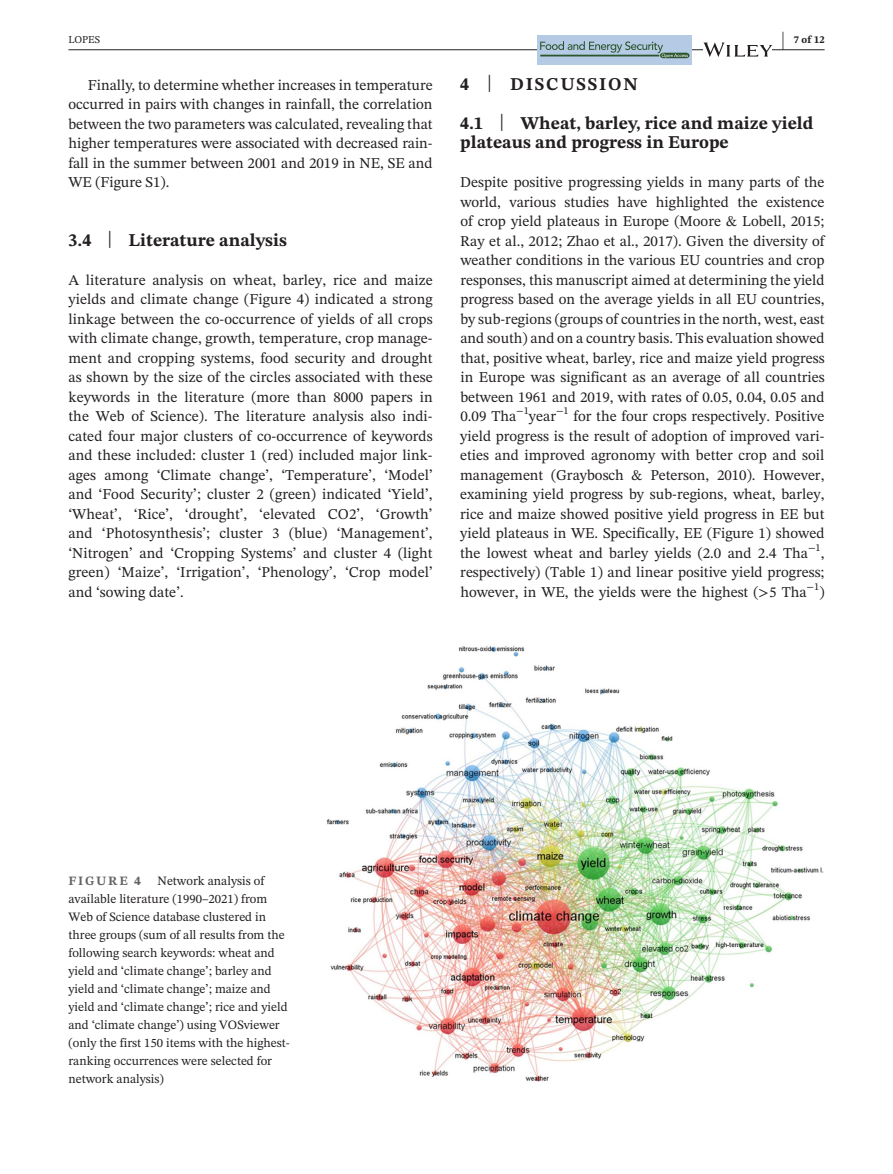
<style>
.page{position:relative;width:893px;height:1174px;background:#fff}
.page>*{position:absolute;margin:0;border:0;box-sizing:border-box;transform-origin:0 0}
.t1{font:700 21px "STIX Two Text";color:#231f20;scale:.42 1}
.t2{font:700 18px/39px "STIX Two Text";color:#231f20}
.t3{font:15px/19.5px "STIX Two Text";color:#231f20;text-align:justify}
.t4{font:12.75px/18px "STIX Two Text";color:#231f20}
.t5{font:700 12.75px "STIX Two Text";letter-spacing:.14em;color:#636366}
.t6{font:10.5px "STIX Two Text";color:#231f20}
.t7{font:700 10.5px "STIX Two Text";color:#231f20}
.s1{font-weight:400;font-size:23.7px}
</style>
<div class="page">
<hr style="left:68px;top:49px;width:756px;height:1px;background:#231f20">
<div style="left:537px;top:35px;width:154px;height:30px;background:#b5cbe5"></div>
<svg style="left:540px;top:41px;width:149px;height:17px"></svg>
<svg style="left:703px;top:43px;width:69px;height:14px"></svg>
<img style="left:326px;top:646px;width:498px;height:436px">
<h1 class="t1" style="left:782px;top:24px;width:8px">|</h1>
<p class="t6" style="left:68px;top:32px;width:33px">LOPES</p>
<p class="t7" style="left:794px;top:32px;width:32px">7 of 12</p>
<p class="t3" style="left:68px;top:75px;width:366px;text-indent:20px">Finally, to determine whether increases in temperature occurred in pairs with changes in rainfall, the correlation between the two parameters was calculated, revealing that higher temperatures were associated with decreased rain&shy;fall in the summer between 2001 and 2019 in NE, SE and WE (Figure S1).</p>
<p class="t2" style="left:460px;top:65px;width:355px">4 <span class="s1">|</span> DISCUSSION<br>4.1 <span class="s1">|</span> Wheat, barley, rice and maize yield</p>
<p class="t2" style="left:460px;top:123px;width:270px">plateaus and progress in Europe</p>
<p class="t3" style="left:460px;top:172px;width:366px">Despite positive progressing yields in many parts of the world, various studies have highlighted the existence of crop yield plateaus in Europe (Moore &amp; Lobell, 2015; Ray et al., 2012; Zhao et al., 2017). Given the diversity of weather conditions in the various EU countries and crop responses, this manuscript aimed at determining the yield progress based on the average yields in all EU countries, by sub-regions (groups of countries in the north, west, east and south) and on a country basis. This evaluation showed that, positive wheat, barley, rice and maize yield progress in Europe was significant as an average of all countries between 1961 and 2019, with rates of 0.05, 0.04, 0.05 and 0.09 Tha</p>
<p class="t2" style="left:68px;top:221px;width:220px">3.4 <span class="s1">|</span> Literature analysis</p>
<p class="t3" style="left:68px;top:270px;width:366px">A literature analysis on wheat, barley, rice and maize yields and climate change (Figure 4) indicated a strong linkage between the co-occurrence of yields of all crops with climate change, growth, temperature, crop manage&shy;ment and cropping systems, food security and drought as shown by the size of the circles associated with these keywords in the literature (more than 8000 papers in the Web of Science). The literature analysis also indi&shy;cated four major clusters of co-occurrence of keywords and these included: cluster 1 (red) included major link&shy;ages among ‘Climate change’, ‘Temperature’, ‘Model’ and ‘Food Security’; cluster 2 (green) indicated ‘Yield’, ‘Wheat’, ‘Rice’, ‘drought’, ‘elevated CO2’, ‘Growth’ and ‘Photosynthesis’; cluster 3 (blue) ‘Management’, ‘Nitrogen’ and ‘Cropping Systems’ and cluster 4 (light green) ‘Maize’, ‘Irrigation’, ‘Phenology’, ‘Crop model’ and ‘sowing date’.</p>
<p class="t6" style="left:556px;top:403px;width:14px">−1</p>
<p class="t3" style="left:460px;top:406px;width:366px;text-indent:113px">for the four crops respectively. Positive yield progress is the result of adoption of improved vari&shy;eties and improved agronomy with better crop and soil management (Graybosch &amp; Peterson, 2010). However, examining yield progress by sub-regions, wheat, barley, rice and maize showed positive yield progress in EE but yield plateaus in WE. Specifically, EE (Figure 1) showed the lowest wheat and barley yields (2.0 and 2.4 Tha</p>
<p class="t6" style="left:516px;top:403px;width:14px">−1</p>
<p class="t3" style="left:529px;top:406px;width:29px">year</p>
<p class="t6" style="left:808px;top:540px;width:14px">−1</p>
<p class="t3" style="left:460px;top:543px;width:366px;text-indent:360px">, respectively) (Table 1) and linear positive yield progress; however, in WE, the yields were the highest (&gt;5 Tha</p>
<p class="t6" style="left:807px;top:579px;width:14px">−1</p>
<p class="t3" style="left:819px;top:582px;width:7px">)</p>
<p class="t4" style="left:68px;top:871px;width:223px;text-indent:89px">Network analysis of available literature (1990–2021) from Web of Science database clustered in three groups (sum of all results from the following search keywords: wheat and yield and ‘climate change’; barley and yield and ‘climate change’; maize and yield and ‘climate change’; rice and yield and ‘climate change’) using VOSviewer (only the first 150 items with the highest&shy;ranking occurrences were selected for network analysis)</p>
<p class="t5" style="left:68px;top:871px;width:74px">FIGURE 4</p>
</div>
